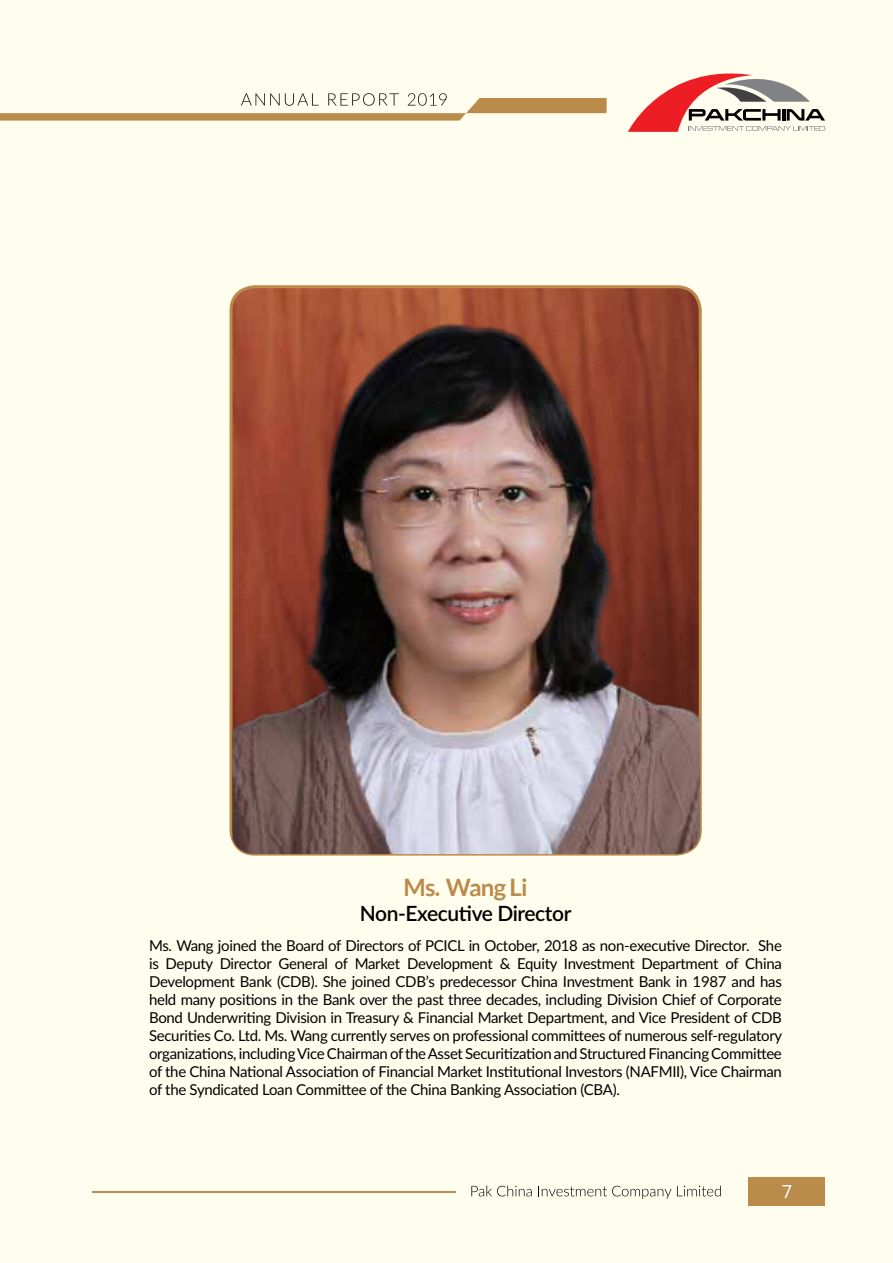
<style>
.page{position:relative;width:893px;height:1263px;background:#fffdee}
.page>*{position:absolute;margin:0;border:0;box-sizing:border-box;transform-origin:0 0}
.t1{font:700 24px "Lato";letter-spacing:-.03em;color:#bb8b4a}
.t2{font:600 21px "Lato";letter-spacing:-.02em;color:#000}
.t3{font:18px "Poppins";color:#fff}
.t4{font:15px/18px "Lato";letter-spacing:-.02em;color:#000;text-align:justify}
</style>
<div class="page">
<div style="left:749px;top:1177px;width:76px;height:29px;background:#bb8b4a"></div>
<hr style="left:92px;top:1191px;width:363px;height:2px;background:#bb8b4a">
<svg style="left:628px;top:73px;width:197px;height:59px"></svg>
<svg style="left:0;top:93px;width:607px;height:28px"></svg>
<svg style="left:471px;top:1185px;width:61px;height:11px"></svg>
<svg style="left:538px;top:1186px;width:133px;height:13px"></svg>
<svg style="left:677px;top:1185px;width:44px;height:11px"></svg>
<img style="left:232px;top:287px;width:468px;height:567px">
<h1 class="t1" style="left:403px;top:873px;width:126px">Ms. Wang Li</h1>
<h2 class="t2" style="left:360px;top:898px;width:213px">Non-Executive Director</h2>
<p class="t4" style="left:149px;top:935px;width:635px">Ms. Wang joined the Board of Directors of PCICL in October, 2018 as non-executive Director. She is Deputy Director General of Market Development &amp; Equity Investment Department of China Development Bank (CDB). She joined CDB’s predecessor China Investment Bank in 1987 and has held many positions in the Bank over the past three decades, including Division Chief of Corporate Bond Underwriting Division in Treasury &amp; Financial Market Department, and Vice President of CDB Securities Co. Ltd. Ms. Wang currently serves on professional committees of numerous self-regulatory organizations, including Vice Chairman of the Asset Securitization and Structured Financing Committee of the China National Association of Financial Market Institutional Investors (NAFMII), Vice Chairman of the Syndicated Loan Committee of the China Banking Association (CBA).</p>
<p class="t3" style="left:782px;top:1181px;width:11px">7</p>
</div>
